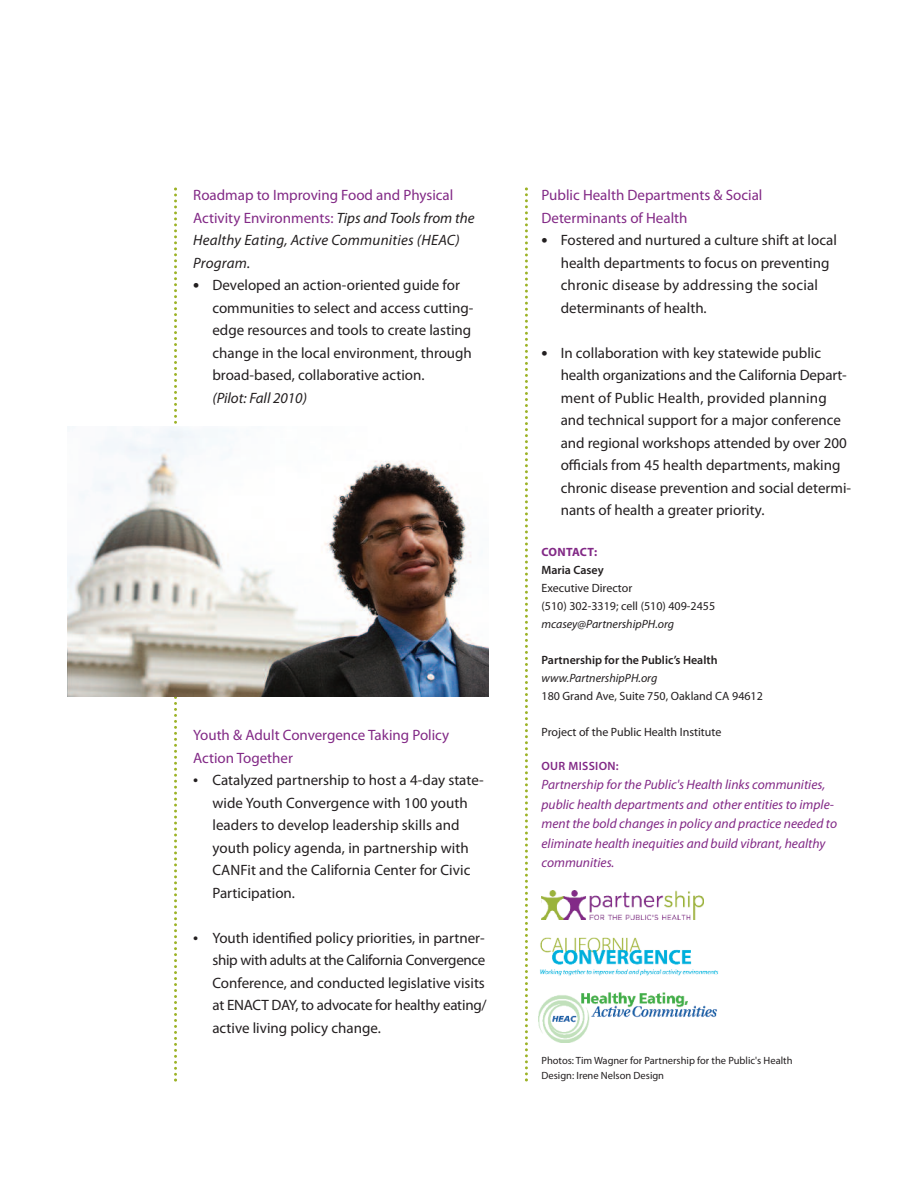
<style>
.page{position:relative;width:918px;height:1188px;background:#fff}
.page>*{position:absolute;margin:0;border:0;box-sizing:border-box;transform-origin:0 0}
.t1{font:15px/22.5px "Myriad Pro";color:#231f20}
.t2{font:italic 15px/22.5px "Myriad Pro";letter-spacing:.015em;color:#231f20}
.t3{font:15px/22.5px "Myriad Pro";color:#822986}
.t4{font:italic 13.5px/19.5px "Myriad Pro";color:#822986}
.t5{font:12px/18px "Myriad Pro";color:#231f20}
.t6{font:italic 12px "Myriad Pro";color:#231f20}
.t7{font:600 12px "Myriad Pro";color:#231f20}
.t8{font:600 12px "Myriad Pro";letter-spacing:.025em;color:#822986}
.t9{font:700 12px "Myriad Pro";letter-spacing:.01em;color:#822986}
.t10{font:10.5px/15px "Myriad Pro";color:#231f20}
.s1{font-style:normal;color:#822986}
.s2{font-weight:700;font-size:18px}
.s3{font-size:18px}
</style>
<div class="page">
<svg style="left:174px;top:188px;width:3px;height:894px"></svg>
<svg style="left:525px;top:187px;width:3px;height:894px"></svg>
<img style="left:68px;top:427px;width:421px;height:270px">
<img style="left:542px;top:891px;width:162px;height:28px">
<img style="left:540px;top:937px;width:179px;height:39px">
<img style="left:538px;top:992px;width:179px;height:50px">
<p class="t2" style="left:193px;top:185px;width:283px"><span class="s1">Roadmap to Improving Food and Physical Activity Environments:</span> Tips and Tools from the Healthy Eating, Active Communities (HEAC)<br>Program.</p>
<p class="t1" style="left:212px;top:275px;width:262px;text-indent:-19px"><span class="s2">•</span> Developed an action-oriented guide for communities to select and access cutting&shy;edge resources and tools to create lasting change in the local environment, through broad-based, collaborative action.</p>
<p class="t2" style="left:212px;top:388px;width:96px">(Pilot: Fall 2010)</p>
<p class="t3" style="left:193px;top:725px;width:258px">Youth &amp; Adult Convergence Taking Policy<br>Action Together</p>
<p class="t1" style="left:212px;top:770px;width:273px;text-indent:-19px"><span class="s3">•</span> Catalyzed partnership to host a 4-day state&shy;wide Youth Convergence with 100 youth leaders to develop leadership skills and youth policy agenda, in partnership with CANFit and the California Center for Civic Participation.</p>
<p class="t1" style="left:212px;top:928px;width:276px;text-indent:-19px"><span class="s3">•</span> Youth identified policy priorities, in partner&shy;ship with adults at the California Convergence Conference, and conducted legislative visits at ENACT DAY, to advocate for healthy eating/ active living policy change.</p>
<p class="t3" style="left:542px;top:185px;width:222px">Public Health Departments &amp; Social<br>Determinants of Health</p>
<p class="t1" style="left:561px;top:230px;width:278px;text-indent:-19px"><span class="s2">•</span> Fostered and nurtured a culture shift at local health departments to focus on preventing chronic disease by addressing the social determinants of health.</p>
<p class="t1" style="left:561px;top:343px;width:292px;text-indent:-19px"><span class="s2">•</span> In collaboration with key statewide public health organizations and the California Depart&shy;ment of Public Health, provided planning and technical support for a major conference and regional workshops attended by over 200 officials from 45 health departments, making chronic disease prevention and social determi&shy;nants of health a greater priority.</p>
<p class="t9" style="left:542px;top:547px;width:57px">CONTACT:</p>
<p class="t7" style="left:542px;top:565px;width:64px">Maria Casey</p>
<p class="t5" style="left:542px;top:580px;width:175px">Executive Director<br>(510) 302-3319; cell (510) 409-2455</p>
<p class="t6" style="left:542px;top:619px;width:134px">mcasey@PartnershipPH.org</p>
<p class="t7" style="left:542px;top:655px;width:178px">Partnership for the Public’s Health</p>
<p class="t6" style="left:542px;top:673px;width:117px">www.PartnershipPH.org</p>
<p class="t5" style="left:542px;top:688px;width:223px">180 Grand Ave, Suite 750, Oakland CA 94612</p>
<p class="t5" style="left:542px;top:724px;width:181px">Project of the Public Health Institute</p>
<p class="t8" style="left:542px;top:761px;width:79px">OUR MISSION:</p>
<p class="t4" style="left:542px;top:776px;width:297px">Partnership for the Public's Health links communities, public health departments and other entities to imple&shy;ment the bold changes in policy and practice needed to eliminate health inequities and build vibrant, healthy communities.</p>
<p class="t10" style="left:542px;top:1054px;width:253px">Photos: Tim Wagner for Partnership for the Public's Health<br>Design: Irene Nelson Design</p>
</div>
